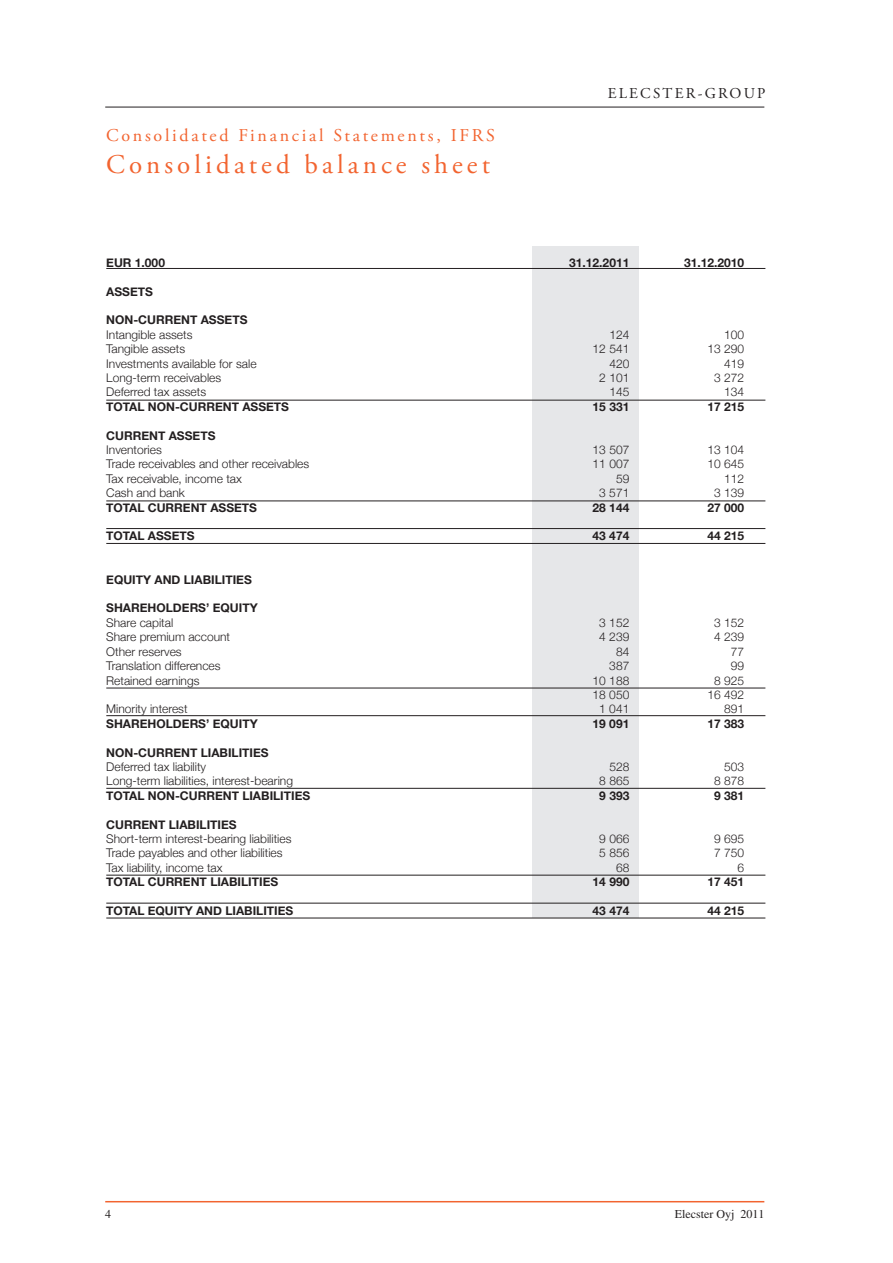
<style>
.page{position:relative;width:893px;height:1263px;background:#fff}
.page>*{position:absolute;margin:0;border:0;box-sizing:border-box;transform-origin:0 0}
.t1{font:27px "Adobe Garamond Pro";letter-spacing:.15em;color:#f26430}
.t2{font:18px "Adobe Garamond Pro";letter-spacing:.15em;color:#f26430}
.t3{font:15px "Adobe Garamond Pro";letter-spacing:.15em;color:#231f20}
.t4{font:300 12px "Helvetica Neue";color:#231f20}
.t5{font:700 12px "Helvetica Neue";color:#231f20}
.t6{font:12px "Times LT Std";color:#231f20}
</style>
<div class="page">
<hr style="left:105px;top:1201px;width:659px;height:1px;background:#f26430">
<hr style="left:105px;top:107px;width:659px;height:1px;background:#231f20">
<div style="left:532px;top:247px;width:107px;height:671px;background:#e6e7e9"></div>
<hr style="left:106px;top:268px;width:659px;height:1px;background:#231f20">
<hr style="left:106px;top:400px;width:659px;height:1px;background:#231f20">
<hr style="left:106px;top:501px;width:659px;height:1px;background:#231f20">
<hr style="left:106px;top:528px;width:659px;height:1px;background:#231f20">
<hr style="left:106px;top:688px;width:659px;height:1px;background:#231f20">
<hr style="left:106px;top:543px;width:659px;height:1px;background:#231f20">
<hr style="left:106px;top:715px;width:659px;height:1px;background:#231f20">
<hr style="left:106px;top:788px;width:659px;height:1px;background:#231f20">
<hr style="left:106px;top:875px;width:659px;height:1px;background:#231f20">
<hr style="left:106px;top:903px;width:659px;height:1px;background:#231f20">
<hr style="left:106px;top:918px;width:659px;height:1px;background:#231f20">
<h2 class="t2" style="left:106px;top:124px;width:390px">Consolidated Financial Statements, IFRS</h2>
<h1 class="t1" style="left:106px;top:148px;width:385px">Consolidated balance sheet</h1>
<p class="t3" style="left:608px;top:84px;width:159px">ELECSTER-GROUP</p>
<p class="t5" style="left:106px;top:255px;width:60px">EUR 1.000</p>
<p class="t5" style="left:569px;top:255px;width:62px">31.12.2011</p>
<p class="t5" style="left:684px;top:255px;width:62px">31.12.2010</p>
<p class="t5" style="left:106px;top:284px;width:48px">ASSETS</p>
<p class="t5" style="left:106px;top:313px;width:143px">NON-CURRENT ASSETS</p>
<p class="t4" style="left:106px;top:327px;width:88px">Intangible assets</p>
<p class="t4" style="left:609px;top:327px;width:22px">124</p>
<p class="t4" style="left:724px;top:327px;width:22px">100</p>
<p class="t4" style="left:106px;top:342px;width:80px">Tangible assets</p>
<p class="t4" style="left:593px;top:342px;width:38px">12 541</p>
<p class="t4" style="left:707px;top:342px;width:38px">13 290</p>
<p class="t4" style="left:106px;top:356px;width:152px">Investments available for sale</p>
<p class="t4" style="left:609px;top:356px;width:22px">420</p>
<p class="t4" style="left:724px;top:356px;width:22px">419</p>
<p class="t4" style="left:106px;top:370px;width:116px">Long-term receivables</p>
<p class="t4" style="left:599px;top:370px;width:32px">2 101</p>
<p class="t4" style="left:714px;top:370px;width:32px">3 272</p>
<p class="t4" style="left:106px;top:385px;width:101px">Deferred tax assets</p>
<p class="t4" style="left:609px;top:385px;width:22px">145</p>
<p class="t4" style="left:724px;top:385px;width:22px">134</p>
<p class="t5" style="left:106px;top:399px;width:184px">TOTAL NON-CURRENT ASSETS</p>
<p class="t5" style="left:593px;top:399px;width:38px">15 331</p>
<p class="t5" style="left:707px;top:399px;width:38px">17 215</p>
<p class="t5" style="left:106px;top:428px;width:111px">CURRENT ASSETS</p>
<p class="t4" style="left:106px;top:442px;width:57px">Inventories</p>
<p class="t4" style="left:593px;top:442px;width:38px">13 507</p>
<p class="t4" style="left:707px;top:442px;width:38px">13 104</p>
<p class="t4" style="left:106px;top:457px;width:204px">Trade receivables and other receivables</p>
<p class="t4" style="left:593px;top:457px;width:38px">11 007</p>
<p class="t4" style="left:707px;top:457px;width:38px">10 645</p>
<p class="t4" style="left:106px;top:471px;width:137px">Tax receivable, income tax</p>
<p class="t4" style="left:616px;top:471px;width:15px">59</p>
<p class="t4" style="left:724px;top:471px;width:22px">112</p>
<p class="t4" style="left:106px;top:486px;width:80px">Cash and bank</p>
<p class="t4" style="left:599px;top:486px;width:32px">3 571</p>
<p class="t4" style="left:714px;top:486px;width:32px">3 139</p>
<p class="t5" style="left:106px;top:500px;width:152px">TOTAL CURRENT ASSETS</p>
<p class="t5" style="left:593px;top:500px;width:38px">28 144</p>
<p class="t5" style="left:707px;top:500px;width:38px">27 000</p>
<p class="t5" style="left:106px;top:529px;width:90px">TOTAL ASSETS</p>
<p class="t5" style="left:593px;top:529px;width:38px">43 474</p>
<p class="t5" style="left:707px;top:529px;width:38px">44 215</p>
<p class="t5" style="left:106px;top:572px;width:147px">EQUITY AND LIABILITIES</p>
<p class="t5" style="left:106px;top:601px;width:153px">SHAREHOLDERS’ EQUITY</p>
<p class="t4" style="left:106px;top:615px;width:68px">Share capital</p>
<p class="t4" style="left:599px;top:615px;width:32px">3 152</p>
<p class="t4" style="left:714px;top:615px;width:32px">3 152</p>
<p class="t4" style="left:106px;top:630px;width:125px">Share premium account</p>
<p class="t4" style="left:599px;top:630px;width:32px">4 239</p>
<p class="t4" style="left:714px;top:630px;width:32px">4 239</p>
<p class="t4" style="left:106px;top:644px;width:77px">Other reserves</p>
<p class="t4" style="left:616px;top:644px;width:15px">84</p>
<p class="t4" style="left:731px;top:644px;width:15px">77</p>
<p class="t4" style="left:106px;top:658px;width:116px">Translation differences</p>
<p class="t4" style="left:609px;top:658px;width:22px">387</p>
<p class="t4" style="left:731px;top:658px;width:15px">99</p>
<p class="t4" style="left:106px;top:673px;width:95px">Retained earnings</p>
<p class="t4" style="left:593px;top:673px;width:38px">10 188</p>
<p class="t4" style="left:714px;top:673px;width:32px">8 925</p>
<p class="t4" style="left:593px;top:687px;width:38px">18 050</p>
<p class="t4" style="left:707px;top:687px;width:38px">16 492</p>
<p class="t4" style="left:106px;top:702px;width:83px">Minority interest</p>
<p class="t4" style="left:599px;top:702px;width:32px">1 041</p>
<p class="t4" style="left:724px;top:702px;width:22px">891</p>
<p class="t5" style="left:106px;top:716px;width:153px">SHAREHOLDERS’ EQUITY</p>
<p class="t5" style="left:593px;top:716px;width:38px">19 091</p>
<p class="t5" style="left:707px;top:716px;width:38px">17 383</p>
<p class="t5" style="left:106px;top:745px;width:164px">NON-CURRENT LIABILITIES</p>
<p class="t4" style="left:106px;top:759px;width:101px">Deferred tax liability</p>
<p class="t4" style="left:609px;top:759px;width:22px">528</p>
<p class="t4" style="left:724px;top:759px;width:22px">503</p>
<p class="t4" style="left:106px;top:774px;width:188px">Long-term liabilities, interest-bearing</p>
<p class="t4" style="left:599px;top:774px;width:32px">8 865</p>
<p class="t4" style="left:714px;top:774px;width:32px">8 878</p>
<p class="t5" style="left:106px;top:788px;width:205px">TOTAL NON-CURRENT LIABILITIES</p>
<p class="t5" style="left:599px;top:788px;width:32px">9 393</p>
<p class="t5" style="left:714px;top:788px;width:32px">9 381</p>
<p class="t5" style="left:106px;top:817px;width:132px">CURRENT LIABILITIES</p>
<p class="t4" style="left:106px;top:831px;width:187px">Short-term interest-bearing liabilities</p>
<p class="t4" style="left:599px;top:831px;width:32px">9 066</p>
<p class="t4" style="left:714px;top:831px;width:32px">9 695</p>
<p class="t4" style="left:106px;top:846px;width:178px">Trade payables and other liabilities</p>
<p class="t4" style="left:599px;top:846px;width:32px">5 856</p>
<p class="t4" style="left:714px;top:846px;width:32px">7 750</p>
<p class="t4" style="left:106px;top:860px;width:118px">Tax liability, income tax</p>
<p class="t4" style="left:616px;top:860px;width:15px">68</p>
<p class="t4" style="left:737px;top:860px;width:8px">6</p>
<p class="t5" style="left:106px;top:874px;width:173px">TOTAL CURRENT LIABILITIES</p>
<p class="t5" style="left:593px;top:874px;width:38px">14 990</p>
<p class="t5" style="left:707px;top:874px;width:38px">17 451</p>
<p class="t5" style="left:106px;top:903px;width:189px">TOTAL EQUITY AND LIABILITIES</p>
<p class="t5" style="left:593px;top:903px;width:38px">43 474</p>
<p class="t5" style="left:707px;top:903px;width:38px">44 215</p>
<p class="t6" style="left:105px;top:1207px;width:7px">4</p>
<p class="t6" style="left:675px;top:1207px;width:91px">Elecster Oyj 2011</p>
</div>
